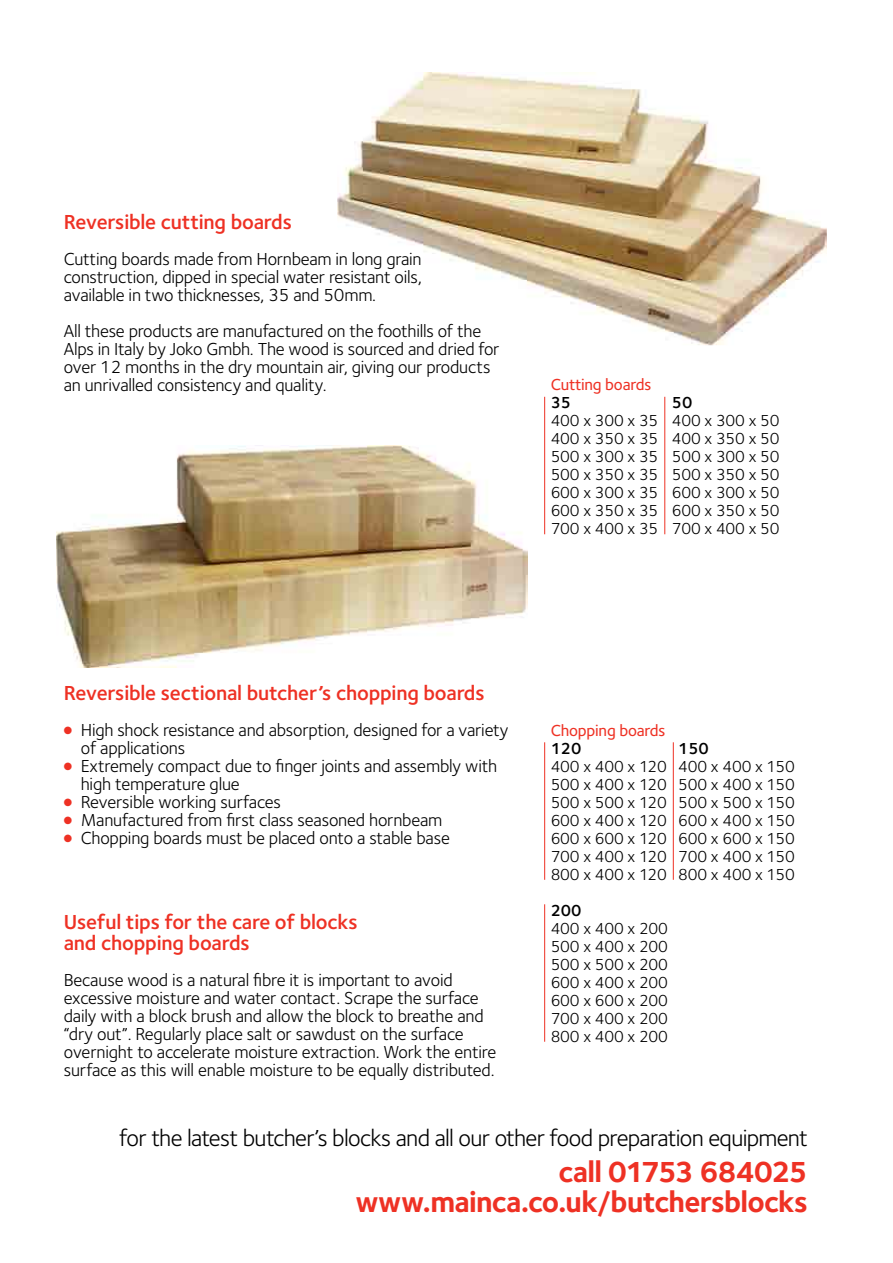
<style>
.page{position:relative;width:893px;height:1263px;background:#fff}
.page>*{position:absolute;margin:0;border:0;box-sizing:border-box;transform-origin:0 0}
.t1{font:700 30px/30px "Foundry Sterling";letter-spacing:-.025em;color:#ee3124;text-align:right}
.t2{font:24px "Foundry Sterling";letter-spacing:-.03em;color:#000}
.t3{font:600 21px/21px "Foundry Sterling";letter-spacing:-.01em;color:#ee3124}
.t4{font:18px/18px "Foundry Sterling";letter-spacing:-.01em;color:#000}
.t5{font:16.5px/18px "Foundry Sterling";letter-spacing:-.01em;color:#000;text-align:justify}
.t6{font:500 16.5px "Foundry Sterling";letter-spacing:-.01em;color:#ee3124}
.t7{font:600 16.5px "Foundry Sterling";letter-spacing:-.01em;color:#000}
.s1{color:#ee3124}
</style>
<div class="page">
<img style="left:56px;top:445px;width:472px;height:223px">
<img style="left:337px;top:72px;width:490px;height:273px">
<hr style="left:544px;top:397px;width:1px;height:137px;background:#ee3124">
<hr style="left:664px;top:397px;width:1px;height:137px;background:#ee3124">
<hr style="left:544px;top:742px;width:1px;height:138px;background:#ee3124">
<hr style="left:673px;top:742px;width:1px;height:138px;background:#ee3124">
<hr style="left:544px;top:904px;width:1px;height:138px;background:#ee3124">
<p class="t3" style="left:64px;top:211px;width:230px">Reversible cutting boards</p>
<p class="t4" style="left:64px;top:249px;width:360px;text-align:justify">Cutting boards made from Hornbeam in long grain construction, dipped in special water resistant oils, available in two thicknesses, 35 and 50mm.</p>
<p class="t4" style="left:64px;top:321px;width:437px">All these products are manufactured on the foothills of the Alps in Italy by Joko Gmbh. The wood is sourced and dried for over 12 months in the dry mountain air, giving our products an unrivalled consistency and quality.</p>
<p class="t6" style="left:551px;top:373px;width:102px">Cutting boards</p>
<p class="t7" style="left:551px;top:391px;width:22px">35</p>
<p class="t7" style="left:672px;top:391px;width:22px">50</p>
<p class="t5" style="left:551px;top:411px;width:230px">400 x 300 x 35 400 x 300 x 50<br>400 x 350 x 35 400 x 350 x 50<br>500 x 300 x 35 500 x 300 x 50<br>500 x 350 x 35 500 x 350 x 50<br>600 x 300 x 35 600 x 300 x 50<br>600 x 350 x 35 600 x 350 x 50<br>700 x 400 x 35 700 x 400 x 50</p>
<p class="t3" style="left:64px;top:681px;width:422px">Reversible sectional butcher’s chopping boards</p>
<p class="t4" style="left:81px;top:720px;width:429px;text-indent:-17px"><span class="s1">●</span> High shock resistance and absorption, designed for a variety of applications</p>
<p class="t4" style="left:81px;top:756px;width:418px;text-indent:-17px"><span class="s1">●</span> Extremely compact due to finger joints and assembly with high temperature glue</p>
<p class="t4" style="left:64px;top:792px;width:219px"><span class="s1">●</span> Reversible working surfaces</p>
<p class="t4" style="left:64px;top:810px;width:380px"><span class="s1">●</span> Manufactured from first class seasoned hornbeam</p>
<p class="t4" style="left:64px;top:828px;width:388px"><span class="s1">●</span> Chopping boards must be placed onto a stable base</p>
<p class="t3" style="left:64px;top:911px;width:295px">Useful tips for the care of blocks and chopping boards</p>
<p class="t4" style="left:64px;top:970px;width:434px">Because wood is a natural fibre it is important to avoid excessive moisture and water contact. Scrape the surface daily with a block brush and allow the block to breathe and “dry out”. Regularly place salt or sawdust on the surface overnight to accelerate moisture extraction. Work the entire surface as this will enable moisture to be equally distributed.</p>
<p class="t6" style="left:551px;top:718px;width:116px">Chopping boards</p>
<p class="t7" style="left:551px;top:736px;width:32px">120</p>
<p class="t7" style="left:678px;top:736px;width:32px">150</p>
<p class="t5" style="left:551px;top:757px;width:246px">400 x 400 x 120 400 x 400 x 150<br>500 x 400 x 120 500 x 400 x 150<br>500 x 500 x 120 500 x 500 x 150<br>600 x 400 x 120 600 x 400 x 150<br>600 x 600 x 120 600 x 600 x 150<br>700 x 400 x 120 700 x 400 x 150<br>800 x 400 x 120 800 x 400 x 150</p>
<p class="t7" style="left:551px;top:898px;width:32px">200</p>
<p class="t5" style="left:551px;top:919px;width:119px">400 x 400 x 200<br>500 x 400 x 200<br>500 x 500 x 200<br>600 x 400 x 200<br>600 x 600 x 200<br>700 x 400 x 200<br>800 x 400 x 200</p>
<h2 class="t2" style="left:119px;top:1120px;width:690px">for the latest butcher’s blocks and all our other food preparation equipment</h2>
<h1 class="t1" style="left:355px;top:1156px;width:454px">call 01753 684025 www.mainca.co.uk/butchersblocks</h1>
</div>
